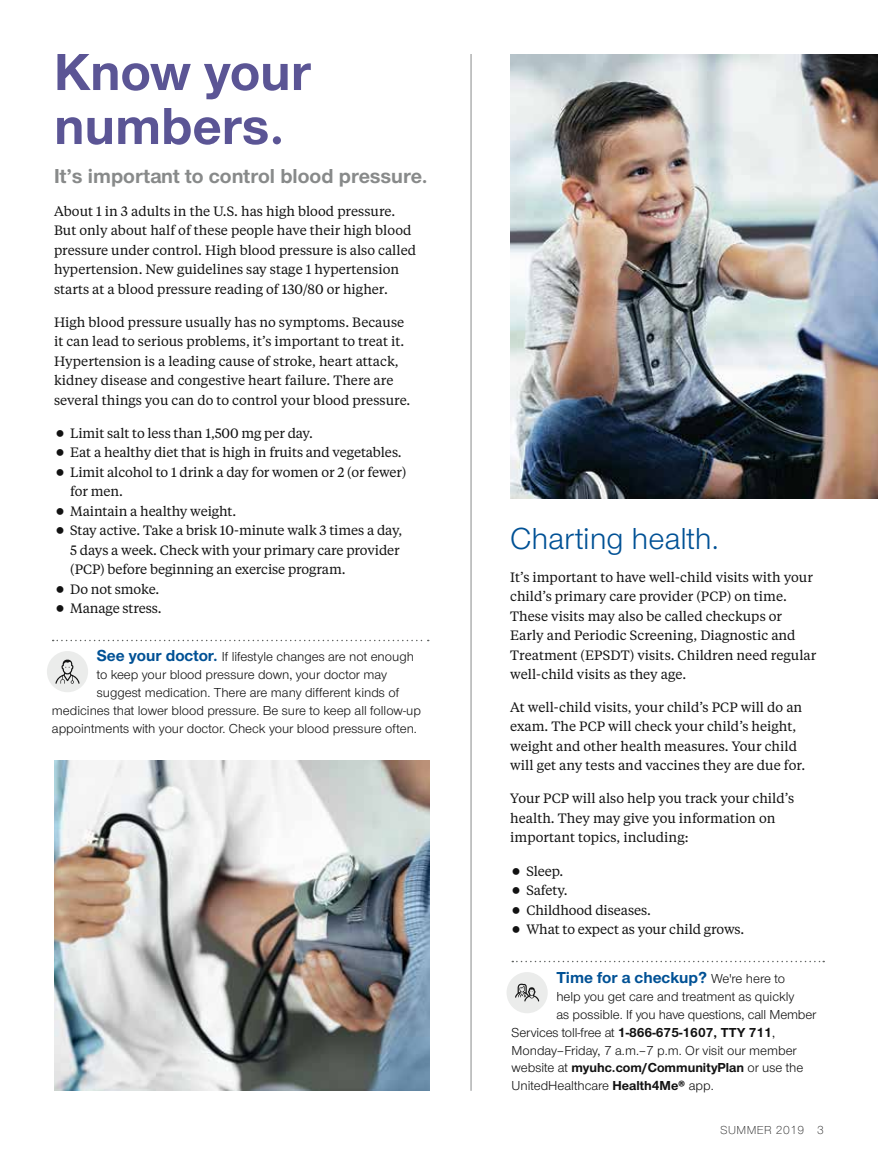
<style>
.page{position:relative;width:878px;height:1161px;background:#fff}
.page>*{position:absolute;margin:0;border:0;box-sizing:border-box;transform-origin:0 0}
.t1{font:700 54px/54px "UHC Sans";color:#5b5595}
.t2{font:31.5px "UHC Sans";color:#005195}
.t3{font:700 21px "UHC Sans";color:#888a8a}
.t4{font:700 16.5px "UHC Sans";color:#005195}
.t5{font:13.5px/19.5px "UHC Serif Text";color:#121212}
.t6{font:13.5px "UHC Sans";color:#121212}
.t7{font:700 13.5px "UHC Sans";color:#121212}
.t8{font:300 12px "UHC Sans";letter-spacing:.04em;color:#121212}
.s1{font-weight:700;font-size:16.5px;color:#005195}
.s2{font-weight:400;font-size:13.5px;color:#121212}
.s3{font-weight:400}
.s4{font-weight:700}
</style>
<div class="page">
<svg style="left:53px;top:640px;width:376px;height:1px"></svg>
<div style="left:47px;top:651px;width:41px;height:41px;background:#ebeceb;border-radius:50%"></div>
<svg style="left:55px;top:660px;width:25px;height:24px"></svg>
<svg style="left:512px;top:961px;width:312px;height:1px"></svg>
<div style="left:506px;top:972px;width:41px;height:41px;background:#ebeceb;border-radius:50%"></div>
<svg style="left:515px;top:983px;width:24px;height:18px"></svg>
<hr style="left:470px;top:54px;width:1px;height:1037px;background:#888a8a">
<img style="left:54px;top:760px;width:376px;height:331px">
<img style="left:510px;top:54px;width:368px;height:445px">
<h1 class="t1" style="left:54px;top:43px;width:258px">Know your numbers.</h1>
<h3 class="t3" style="left:54px;top:162px;width:375px">It’s important to control blood pressure.</h3>
<p class="t5" style="left:54px;top:201px;width:364px">About 1 in 3 adults in the U.S. has high blood pressure.<br>But only about half of these people have their high blood pressure under control. High blood pressure is also called hypertension. New guidelines say stage 1 hypertension starts at a blood pressure reading of 130/80 or higher.</p>
<p class="t5" style="left:54px;top:312px;width:358px">High blood pressure usually has no symptoms. Because it can lead to serious problems, it’s important to treat it.<br>Hypertension is a leading cause of stroke, heart attack, kidney disease and congestive heart failure. There are several things you can do to control your blood pressure.</p>
<p class="t5" style="left:70px;top:423px;width:338px">Limit salt to less than 1,500 mg per day.<br>Eat a healthy diet that is high in fruits and vegetables.<br>Limit alcohol to 1 drink a day for women or 2 (or fewer) for men.<br>Maintain a healthy weight.<br>Stay active. Take a brisk 10-minute walk 3 times a day, 5 days a week. Check with your primary care provider (PCP) before beginning an exercise program.<br>Do not smoke.<br>Manage stress.</p>
<p class="t6" style="left:97px;top:648px;width:319px"><span class="s1">See your doctor.</span> If lifestyle changes are not enough</p>
<p class="t6" style="left:97px;top:666px;width:292px">to keep your blood pressure down, your doctor may</p>
<p class="t6" style="left:97px;top:684px;width:304px">suggest medication. There are many different kinds of</p>
<p class="t6" style="left:52px;top:702px;width:370px">medicines that lower blood pressure. Be sure to keep all follow-up</p>
<p class="t6" style="left:52px;top:720px;width:366px">appointments with your doctor. Check your blood pressure often.</p>
<h2 class="t2" style="left:510px;top:518px;width:210px">Charting health.</h2>
<p class="t5" style="left:510px;top:566px;width:307px">It’s important to have well-child visits with your child’s primary care provider (PCP) on time.<br>These visits may also be called checkups or Early and Periodic Screening, Diagnostic and Treatment (EPSDT) visits. Children need regular well-child visits as they age.</p>
<p class="t5" style="left:510px;top:697px;width:296px">At well-child visits, your child’s PCP will do an exam. The PCP will check your child’s height, weight and other health measures. Your child will get any tests and vaccines they are due for.</p>
<p class="t5" style="left:510px;top:788px;width:285px">Your PCP will also help you track your child’s health. They may give you information on important topics, including:</p>
<p class="t5" style="left:526px;top:860px;width:219px">Sleep.<br>Safety.<br>Childhood diseases.<br>What to expect as your child grows.</p>
<p class="t4" style="left:556px;top:966px;width:230px">Time for a checkup? <span class="s2">We're here to</span></p>
<p class="t6" style="left:556px;top:987px;width:240px">help you get care and treatment as quickly</p>
<p class="t6" style="left:556px;top:1005px;width:261px">as possible. If you have questions, call Member</p>
<p class="t7" style="left:511px;top:1023px;width:265px"><span class="s3">Services toll-free at</span> 1-866-675-1607, TTY 711<span class="s3">,</span></p>
<p class="t6" style="left:511px;top:1041px;width:287px">Monday–Friday, 7 a.m.–7 p.m. Or visit our member</p>
<p class="t7" style="left:511px;top:1059px;width:293px"><span class="s3">website at</span> myuhc.com/CommunityPlan <span class="s3">or use the</span></p>
<p class="t6" style="left:511px;top:1077px;width:204px">UnitedHealthcare <span class="s4">Health4Me®</span> app.</p>
<p class="t8" style="left:720px;top:1122px;width:105px">SUMMER 2019 3</p>
</div>
